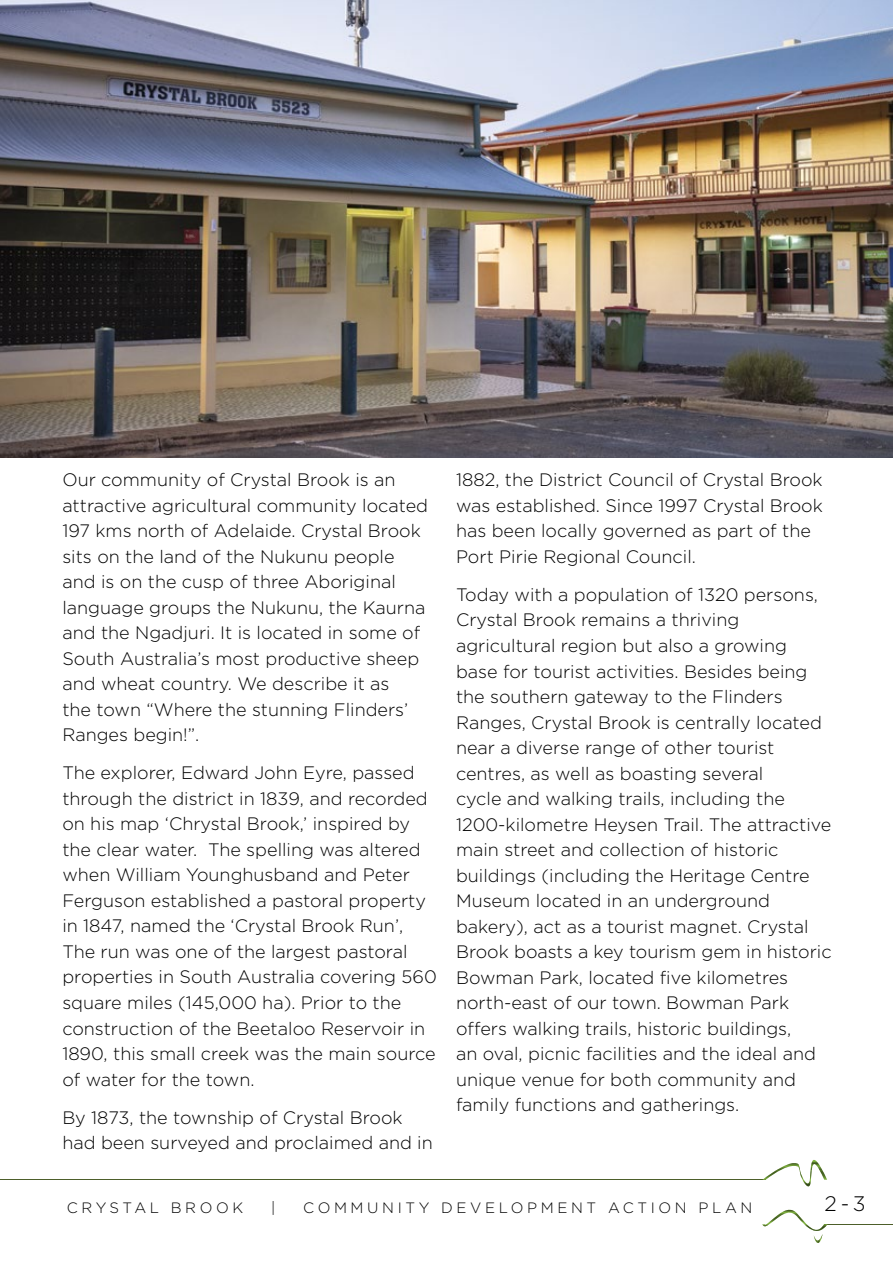
<style>
.page{position:relative;width:893px;height:1263px;background:#fff}
.page>*{position:absolute;margin:0;border:0;box-sizing:border-box;transform-origin:0 0}
.t1{font:300 21px "Gotham";color:#000}
.t2{font:300 18px/25.5px "Gotham";color:#000}
.t3{font:300 15px "Gotham";letter-spacing:.24em;color:#000}
</style>
<div class="page">
<hr style="left:824px;top:1224px;width:69px;height:1px;background:#4d5f2a">
<hr style="left:0;top:1179px;width:765px;height:1px;background:#4d5f2a">
<svg style="left:763px;top:1160px;width:64px;height:27px"></svg>
<svg style="left:762px;top:1209px;width:66px;height:34px"></svg>
<img style="left:0;top:0;width:893px;height:457px">
<p class="t2" style="left:62px;top:467px;width:367px">Our community of Crystal Brook is an attractive agricultural community located 197 kms north of Adelaide. Crystal Brook sits on the land of the Nukunu people and is on the cusp of three Aboriginal language groups the Nukunu, the Kaurna and the Ngadjuri. It is located in some of South Australia’s most productive sheep and wheat country. We describe it as<br>the town “Where the stunning Flinders’ Ranges begin!”.</p>
<p class="t2" style="left:62px;top:760px;width:376px">The explorer, Edward John Eyre, passed through the district in 1839, and recorded on his map ‘Chrystal Brook,’ inspired by the clear water. The spelling was altered when William Younghusband and Peter Ferguson established a pastoral property in 1847, named the ‘Crystal Brook Run’, The run was one of the largest pastoral properties in South Australia covering 560 square miles (145,000 ha). Prior to the construction of the Beetaloo Reservoir in 1890, this small creek was the main source of water for the town.</p>
<p class="t2" style="left:62px;top:1104px;width:372px">By 1873, the township of Crystal Brook had been surveyed and proclaimed and in</p>
<p class="t2" style="left:456px;top:467px;width:368px">1882, the District Council of Crystal Brook was established. Since 1997 Crystal Brook has been locally governed as part of the Port Pirie Regional Council.</p>
<p class="t2" style="left:456px;top:582px;width:377px">Today with a population of 1320 persons, Crystal Brook remains a thriving agricultural region but also a growing base for tourist activities. Besides being the southern gateway to the Flinders Ranges, Crystal Brook is centrally located near a diverse range of other tourist centres, as well as boasting several<br>cycle and walking trails, including the 1200-kilometre Heysen Trail. The attractive main street and collection of historic buildings (including the Heritage Centre Museum located in an underground bakery), act as a tourist magnet. Crystal Brook boasts a key tourism gem in historic Bowman Park, located five kilometres north-east of our town. Bowman Park offers walking trails, historic buildings,<br>an oval, picnic facilities and the ideal and unique venue for both community and family functions and gatherings.</p>
<p class="t3" style="left:67px;top:1199px;width:178px">CRYSTAL BROOK</p>
<p class="t3" style="left:271px;top:1199px;width:6px">|</p>
<p class="t3" style="left:303px;top:1199px;width:451px">COMMUNITY DEVELOPMENT ACTION PLAN</p>
<p class="t1" style="left:825px;top:1192px;width:43px">2-3</p>
</div>
